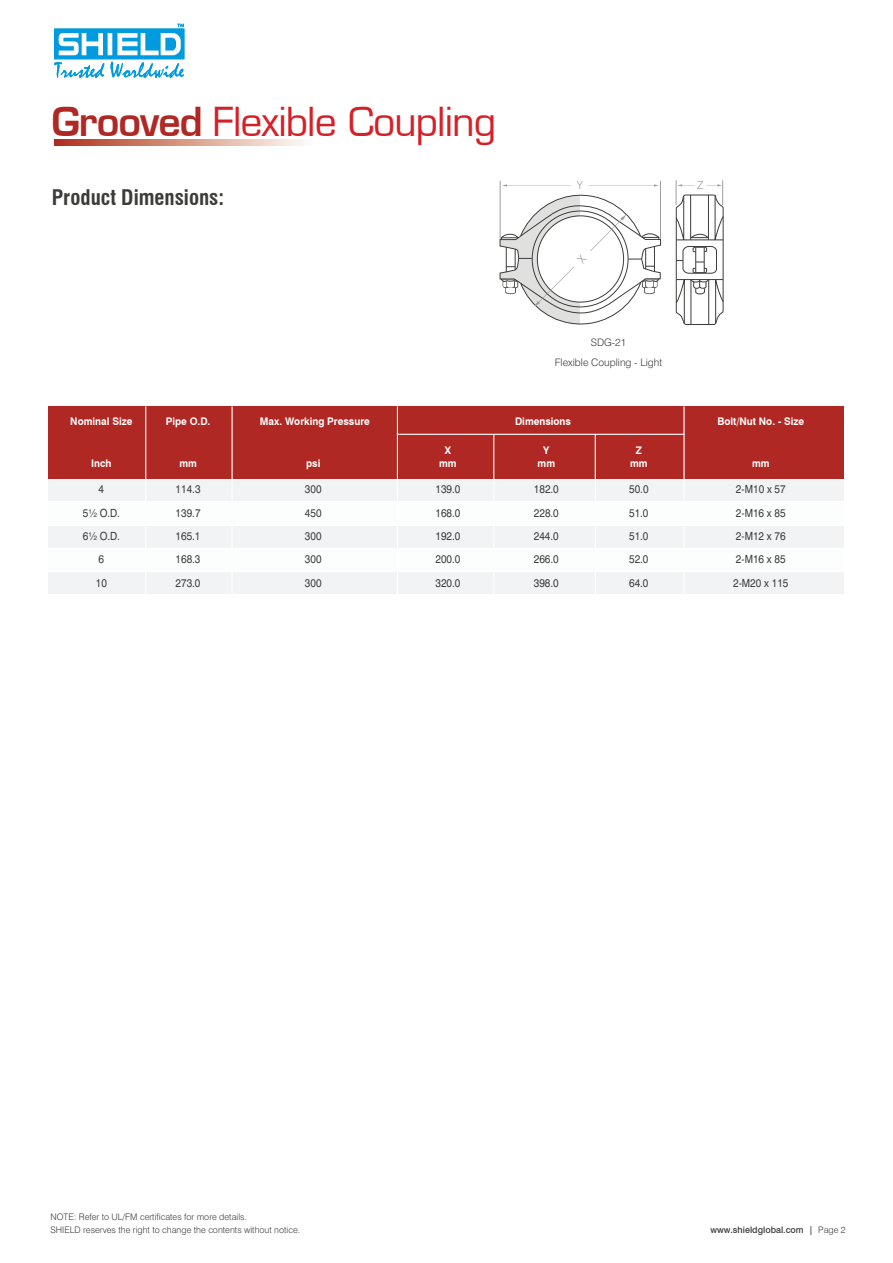
<style>
.page{position:relative;width:893px;height:1263px;background:#fff}
.page>*{position:absolute;margin:0;border:0;box-sizing:border-box;transform-origin:0 0}
.t1{font:39px "Eurostile LT";letter-spacing:-.025em;color:#d62027}
.t2{font:700 condensed 21px "Swiss 721 BT";color:#3c3c3b}
.t3{font:11.25px "Swiss 721 BT";color:#3c3c3b;scale:.9 1}
.t4{font:300 11.1px "Swiss 721 BT";color:#9d9d9c}
.t5{font:700 10.5px/13.5px "Swiss 721 BT";color:#fff;text-align:center;scale:.95 1}
.t6{font:300 10.35px/20.7px "Swiss 721 BT";color:#3c3c3b;text-align:center}
.t7{font:300 9px "Swiss 721 BT";color:#3c3c3b}
.t8{font:500 9px "Swiss 721 BT";color:#3c3c3b}
.s1{font-weight:600;color:#af2823}
.s2{font-weight:300}
</style>
<div class="page">
<div style="left:48px;top:479px;width:795px;height:22px;background:#f2f3f4"></div>
<div style="left:48px;top:526px;width:795px;height:22px;background:#f2f3f4"></div>
<div style="left:48px;top:572px;width:795px;height:22px;background:#f2f3f4"></div>
<div style="left:48px;top:406px;width:795px;height:73px;background:#af2823"></div>
<hr style="left:145px;top:406px;width:1px;height:188px;background:#fff">
<hr style="left:232px;top:406px;width:1px;height:188px;background:#fff">
<hr style="left:397px;top:406px;width:1px;height:188px;background:#fff">
<hr style="left:683px;top:406px;width:2px;height:188px;background:#fff">
<hr style="left:398px;top:434px;width:286px;height:1px;background:#fff">
<hr style="left:493px;top:434px;width:1px;height:160px;background:#fff">
<hr style="left:595px;top:434px;width:1px;height:160px;background:#fff">
<svg style="left:54px;top:24px;width:130px;height:54px"></svg>
<hr style="left:660px;top:181px;width:1px;height:58px;background:#9d9d9c">
<hr style="left:500px;top:181px;width:1px;height:58px;background:#9d9d9c">
<svg style="left:502px;top:184px;width:69px;height:3px"></svg>
<svg style="left:589px;top:184px;width:70px;height:3px"></svg>
<svg style="left:676px;top:180px;width:48px;height:145px"></svg>
<svg style="left:54px;top:140px;width:250px;height:6px"></svg>
<svg style="left:500px;top:195px;width:161px;height:129px"></svg>
<h1 class="t1" style="left:52px;top:99px;width:446px"><span class="s1">Grooved</span> Flexible Coupling</h1>
<h2 class="t2" style="left:52px;top:184px;width:174px">Product Dimensions:</h2>
<p class="t4" style="left:577px;top:178px;width:8px">Y</p>
<p class="t4" style="left:697px;top:178px;width:8px">Z</p>
<p class="t6" style="left:555px;top:331px;width:109px">SDG-21<br>Flexible Coupling - Light</p>
<p class="t5" style="left:70px;top:414px;width:67px">Nominal Size</p>
<p class="t5" style="left:166px;top:414px;width:49px">Pipe O.D.</p>
<p class="t5" style="left:515px;top:414px;width:60px">Dimensions</p>
<p class="t5" style="left:91px;top:457px;width:23px">Inch</p>
<p class="t5" style="left:179px;top:457px;width:20px">mm</p>
<p class="t5" style="left:260px;top:414px;width:117px">Max. Working Pressure</p>
<p class="t5" style="left:306px;top:457px;width:17px">psi</p>
<p class="t5" style="left:439px;top:443px;width:20px">X mm</p>
<p class="t5" style="left:538px;top:443px;width:20px">Y mm</p>
<p class="t5" style="left:630px;top:443px;width:20px">Z mm</p>
<p class="t5" style="left:717px;top:414px;width:93px">Bolt/Nut No. - Size</p>
<p class="t5" style="left:752px;top:457px;width:20px">mm</p>
<p class="t3" style="left:99px;top:482px;width:8px">4</p>
<p class="t3" style="left:176px;top:482px;width:29px">114.3</p>
<p class="t3" style="left:305px;top:482px;width:20px">300</p>
<p class="t3" style="left:435px;top:482px;width:29px">139.0</p>
<p class="t3" style="left:534px;top:482px;width:29px">182.0</p>
<p class="t3" style="left:629px;top:482px;width:23px">50.0</p>
<p class="t3" style="left:736px;top:482px;width:57px">2-M10 x 57</p>
<p class="t3" style="left:83px;top:506px;width:42px">5½ O.D.</p>
<p class="t3" style="left:176px;top:506px;width:29px">139.7</p>
<p class="t3" style="left:305px;top:506px;width:20px">450</p>
<p class="t3" style="left:435px;top:506px;width:29px">168.0</p>
<p class="t3" style="left:534px;top:506px;width:29px">228.0</p>
<p class="t3" style="left:629px;top:506px;width:23px">51.0</p>
<p class="t3" style="left:736px;top:506px;width:57px">2-M16 x 85</p>
<p class="t3" style="left:83px;top:529px;width:42px">6½ O.D.</p>
<p class="t3" style="left:176px;top:529px;width:29px">165.1</p>
<p class="t3" style="left:305px;top:529px;width:20px">300</p>
<p class="t3" style="left:435px;top:529px;width:29px">192.0</p>
<p class="t3" style="left:534px;top:529px;width:29px">244.0</p>
<p class="t3" style="left:629px;top:529px;width:23px">51.0</p>
<p class="t3" style="left:736px;top:529px;width:57px">2-M12 x 76</p>
<p class="t3" style="left:99px;top:553px;width:8px">6</p>
<p class="t3" style="left:176px;top:553px;width:29px">168.3</p>
<p class="t3" style="left:305px;top:553px;width:20px">300</p>
<p class="t3" style="left:435px;top:553px;width:29px">200.0</p>
<p class="t3" style="left:534px;top:553px;width:29px">266.0</p>
<p class="t3" style="left:629px;top:553px;width:23px">52.0</p>
<p class="t3" style="left:736px;top:553px;width:57px">2-M16 x 85</p>
<p class="t3" style="left:96px;top:576px;width:14px">10</p>
<p class="t3" style="left:176px;top:576px;width:29px">273.0</p>
<p class="t3" style="left:305px;top:576px;width:20px">300</p>
<p class="t3" style="left:435px;top:576px;width:29px">320.0</p>
<p class="t3" style="left:534px;top:576px;width:29px">398.0</p>
<p class="t3" style="left:629px;top:576px;width:23px">64.0</p>
<p class="t3" style="left:733px;top:576px;width:63px">2-M20 x 115</p>
<p class="t7" style="left:50px;top:1211px;width:198px">NOTE: Refer to UL/FM certificates for more details.</p>
<p class="t7" style="left:50px;top:1224px;width:251px">SHIELD reserves the right to change the contents without notice.</p>
<p class="t8" style="left:710px;top:1225px;width:137px">www.shieldglobal.com | <span class="s2">Page 2</span></p>
</div>
